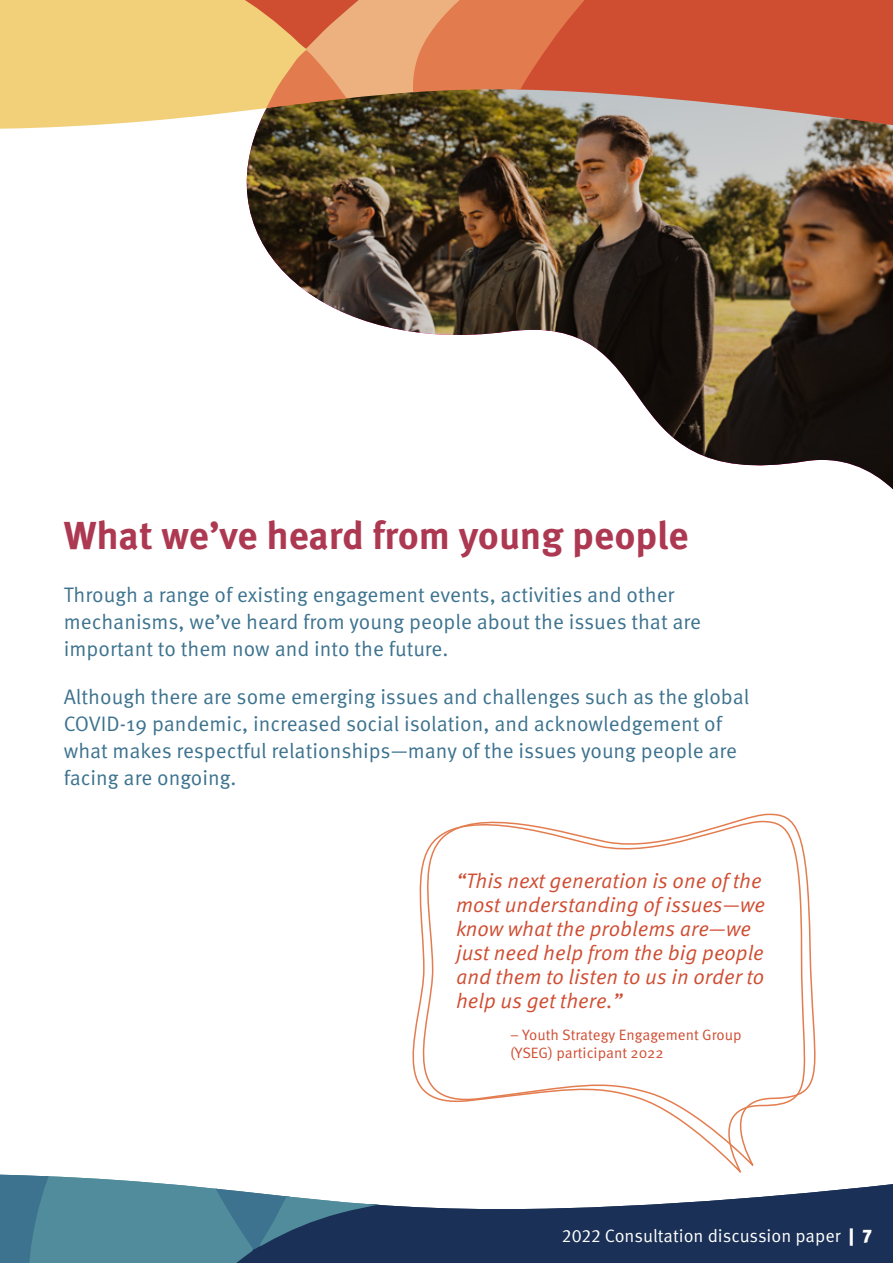
<style>
.page{position:relative;width:893px;height:1263px;background:#fff}
.page>*{position:absolute;margin:0;border:0;box-sizing:border-box;transform-origin:0 0}
.t1{font:700 39px "Meta OT";color:#ad3851}
.t2{font:21px/27px "Meta OT Norm";color:#3d738f}
.t3{font:21px/24px "Meta OT Norm Ita";color:#cf4d32}
.t4{font:18px "Meta OT Norm";color:#fff}
.t5{font:15px/18px "Meta OT Norm";color:#cf4d32}
.s1{font-family:"Meta OT Norm"}
.s2{font-family:"Meta OT";font-weight:900}
</style>
<div class="page">
<svg style="left:544px;top:1184px;width:349px;height:79px;fill:#1a3056"></svg>
<svg style="left:0;top:1175px;width:544px;height:88px"></svg>
<img style="left:246px;top:129px;width:647px;height:360px">
<svg style="left:602px;top:0;width:291px;height:129px;background:#ca5e47"></svg>
<svg style="left:0;top:0;width:597px;height:129px;background:#d6a065"></svg>
<svg style="left:412px;top:813px;width:404px;height:354px"></svg>
<h1 class="t1" style="left:64px;top:513px;width:626px">What we’ve heard from young people</h1>
<p class="t2" style="left:64px;top:582px;width:639px">Through a range of existing engagement events, activities and other mechanisms, we’ve heard from young people about the issues that are important to them now and into the future.</p>
<p class="t2" style="left:64px;top:684px;width:687px">Although there are some emerging issues and challenges such as the global COVID-19 pandemic, increased social isolation, and acknowledgement of what makes respectful relationships—many of the issues young people are facing are ongoing.</p>
<p class="t3" style="left:456px;top:869px;width:310px">“This next generation is one of the most understanding of issues<span class="s1">—</span>we know what the problems are<span class="s1">—</span>we just need help from the big people and them to listen to us in order to help us get there.”</p>
<p class="t5" style="left:510px;top:1026px;width:233px">– Youth Strategy Engagement Group (YSEG) participant 2022</p>
<p class="t4" style="left:562px;top:1225px;width:311px">2022 Consultation discussion paper <span class="s2">| 7</span></p>
</div>
